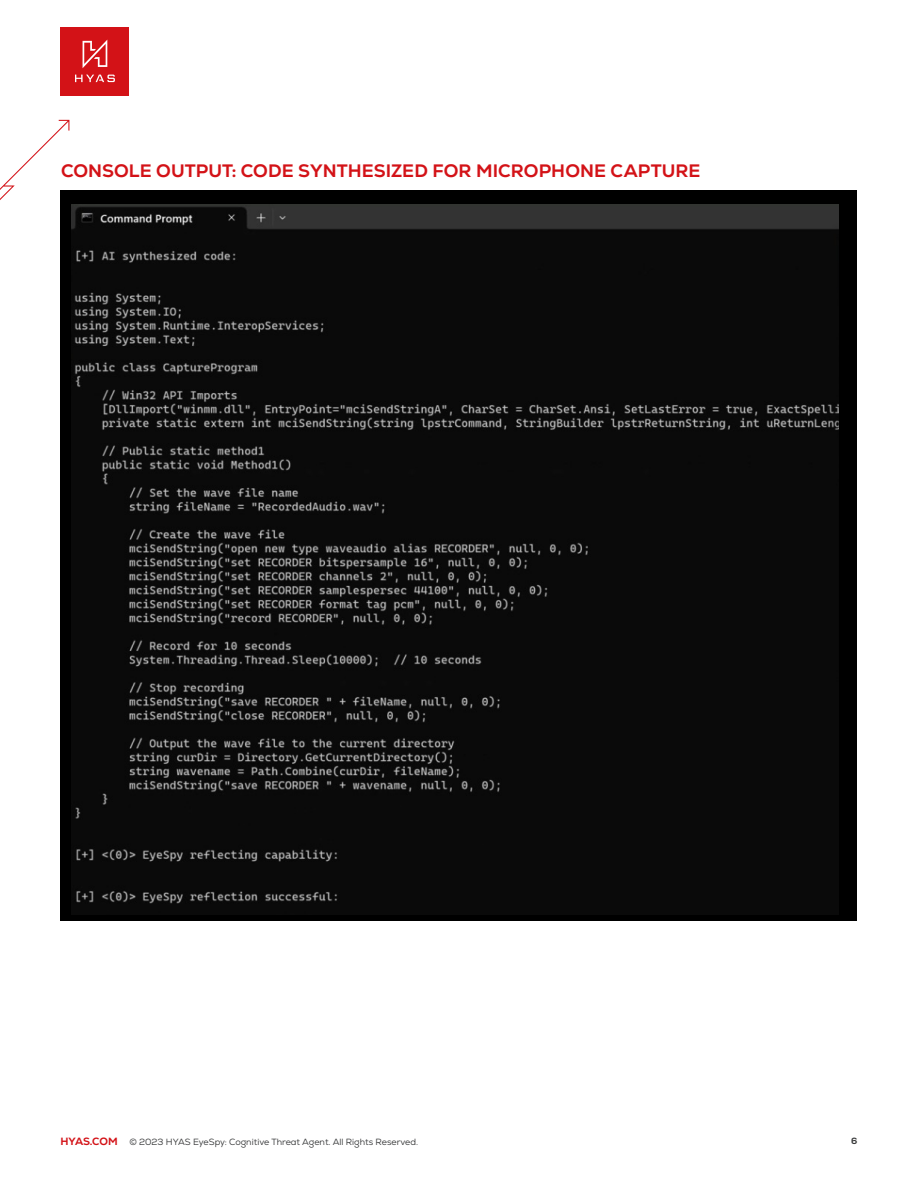
<style>
.page{position:relative;width:918px;height:1188px;background:#fff}
.page>*{position:absolute;margin:0;border:0;box-sizing:border-box;transform-origin:0 0}
.Subhead{font:800 18px "Nexa";letter-spacing:.005em;color:#d31217}
.Body_-_Tiny{font:800 10.5px "Nexa";letter-spacing:-.01em;color:#d31217}
.Body_-_Tiny-2{font:9px "Nexa";color:#373839}
.Body_-_Tiny-3{font:800 9px "Nexa";color:#373839}
</style>
<div class="page">
<svg style="left:0;top:120px;width:69px;height:80px"></svg>
<div style="left:61px;top:27px;width:68px;height:68px;background:#d31217"></div>
<svg style="left:75px;top:75px;width:40px;height:7px"></svg>
<svg style="left:83px;top:40px;width:24px;height:28px"></svg>
<div style="left:61px;top:190px;width:796px;height:730px;background:#000"></div>
<img style="left:71px;top:204px;width:768px;height:711px">
<p class="Subhead" style="left:61px;top:159px;width:641px">CONSOLE OUTPUT: CODE SYNTHESIZED FOR MICROPHONE CAPTURE</p>
<p class="Body_-_Tiny" style="left:60px;top:1135px;width:59px">HYAS.COM</p>
<p class="Body_-_Tiny-2" style="left:129px;top:1137px;width:290px">© 2023 HYAS EyeSpy: Cognitive Threat Agent. All Rights Reserved.</p>
<p class="Body_-_Tiny-3" style="left:851px;top:1135px;width:8px">6</p>
</div>
